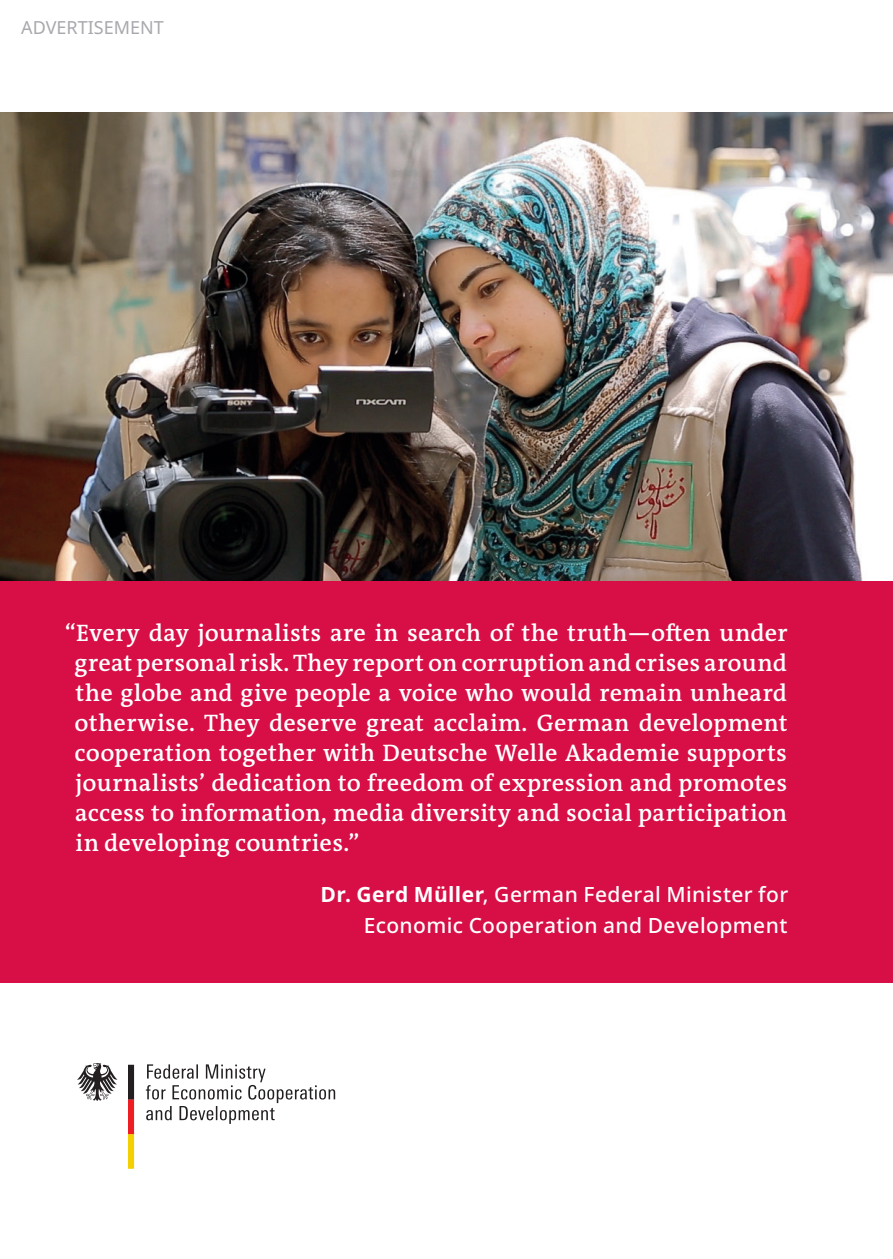
<style>
.page{position:relative;width:893px;height:1259px;background:#fff}
.page>*{position:absolute;margin:0;border:0;box-sizing:border-box;transform-origin:0 0}
.t1{font:600 24px/30px "DW The Antiqua B W6";letter-spacing:.015em;color:#fff;text-align:justify}
.t2{font:500 21px/30px "Noto Sans";letter-spacing:.02em;color:#fff;text-align:right}
.t3{font:18px "Noto Sans";color:#a8a9ad}
.s1{font-weight:700}
</style>
<div class="page">
<div style="left:0;top:113px;width:893px;height:870px;background:#d70f46"></div>
<img style="left:0;top:113px;width:893px;height:467px">
<svg style="left:128px;top:1064px;width:6px;height:104px"></svg>
<svg style="left:77px;top:1063px;width:40px;height:38px"></svg>
<svg style="left:146px;top:1064px;width:189px;height:60px"></svg>
<p class="t3" style="left:21px;top:15px;width:144px">ADVERTISEMENT</p>
<p class="t1" style="left:74px;top:618px;width:715px;text-indent:-10px">“Every day journalists are in search of the truth—often under great personal risk. They report on corruption and crises around the globe and give people a voice who would remain unheard otherwise. They deserve great acclaim. German development cooperation together with Deutsche Welle Akademie supports journalists’ dedication to freedom of expression and promotes access to information, media diversity and social participation in developing countries.”</p>
<p class="t2" style="left:320px;top:880px;width:469px"><span class="s1">Dr. Gerd Müller</span>, German Federal Minister for<br>Economic Cooperation and Development</p>
</div>
